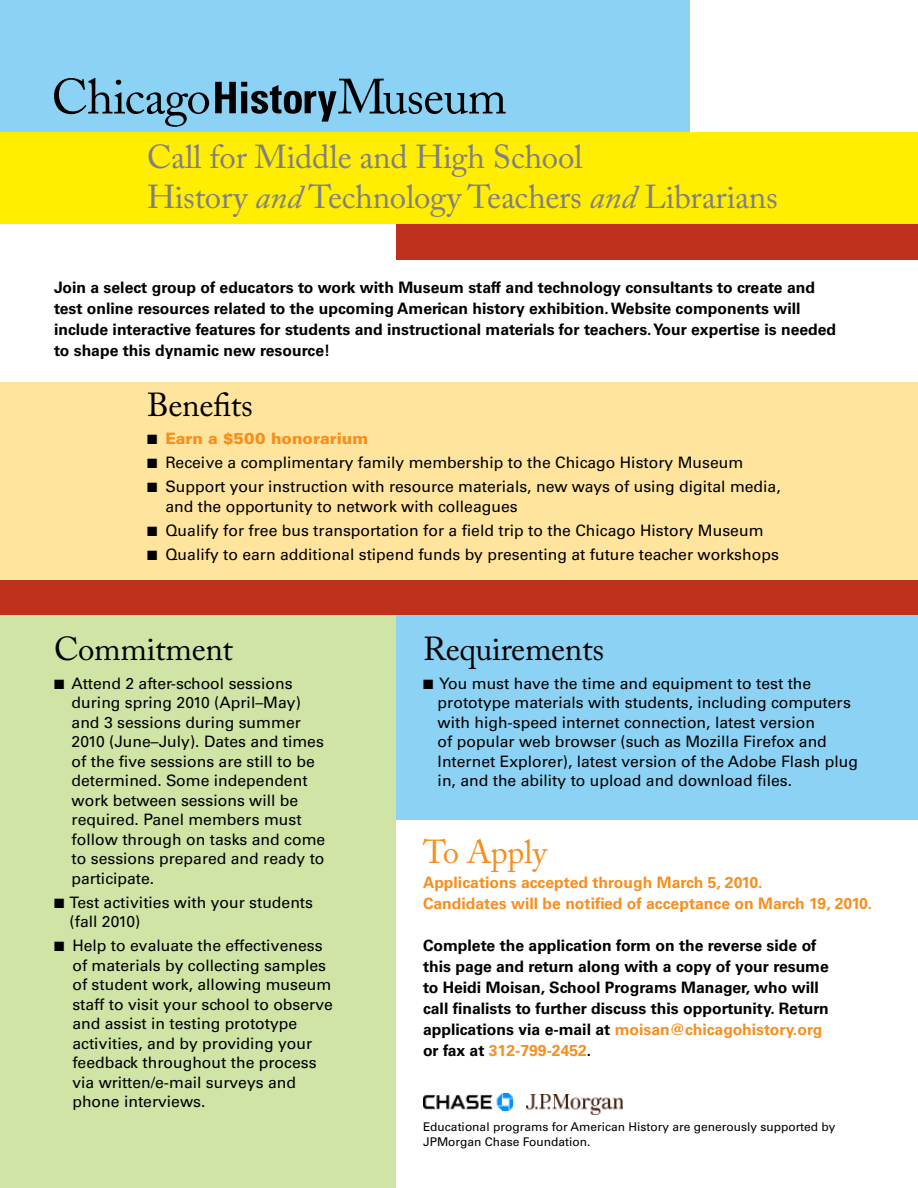
<style>
.page{position:relative;width:918px;height:1188px;background:#fff}
.page>*{position:absolute;margin:0;border:0;box-sizing:border-box;transform-origin:0 0}
.t1{font:33px/39.6px "Adobe Caslon Pro";letter-spacing:-.01em;color:#807f83}
.t2{font:33px "Adobe Caslon Pro";letter-spacing:-.01em;color:#000}
.t3{font:33px "Adobe Caslon Pro";letter-spacing:-.01em;color:#f78f1e}
.t4{font:15.75px/19.5px "Univers LT Std";color:#000}
.t5{font:700 15.75px/21px "Univers LT Std";color:#000}
.t6{font:700 15.75px/21px "Univers LT Std";color:#f78f1e}
.t7{font:900 15.75px "Univers LT Std";color:#f78f1e}
.t8{font:12px/15px "Univers LT Std";color:#000}
.s1{font-style:italic}
.s2{color:#000}
.s3{color:#f78f1e}
</style>
<div class="page">
<div style="left:0;top:596px;width:396px;height:592px;background:#d0e4a6"></div>
<div style="left:396px;top:213px;width:522px;height:47px;background:#bf311a"></div>
<div style="left:396px;top:592px;width:522px;height:228px;background:#8bd2f4"></div>
<div style="left:0;top:0;width:690px;height:135px;background:#8bd2f4"></div>
<div style="left:0;top:382px;width:918px;height:233px;background:#ffe49d"></div>
<svg style="left:54px;top:78px;width:155px;height:49px"></svg>
<svg style="left:215px;top:79px;width:291px;height:43px"></svg>
<div style="left:0;top:132px;width:918px;height:92px;background:#fe0"></div>
<div style="left:0;top:580px;width:918px;height:35px;background:#bf311a"></div>
<img style="left:526px;top:1094px;width:96px;height:20px">
<img style="left:424px;top:1094px;width:89px;height:17px">
<h1 class="t1" style="left:147px;top:137px;width:632px">Call for Middle and High School<br>History <span class="s1">and</span> Technology Teachers <span class="s1">and</span> Librarians</h1>
<p class="t5" style="left:54px;top:277px;width:784px">Join a select group of educators to work with Museum staff and technology consultants to create and test online resources related to the upcoming American history exhibition. Website components will include interactive features for students and instructional materials for teachers. Your expertise is needed to shape this dynamic new resource!</p>
<h1 class="t2" style="left:147px;top:385px;width:107px">Benefits</h1>
<p class="t7" style="left:147px;top:429px;width:223px"><span class="s2">■</span> Earn a $500 honorarium</p>
<p class="t4" style="left:147px;top:453px;width:598px">■ Receive a complimentary family membership to the Chicago History Museum</p>
<p class="t4" style="left:165px;top:477px;width:617px;text-indent:-18px">■ Support your instruction with resource materials, new ways of using digital media, and the opportunity to network with colleagues</p>
<p class="t4" style="left:147px;top:521px;width:618px">■ Qualify for free bus transportation for a field trip to the Chicago History Museum</p>
<p class="t4" style="left:147px;top:545px;width:633px">■ Qualify to earn additional stipend funds by presenting at future teacher workshops</p>
<h1 class="t2" style="left:54px;top:630px;width:181px">Commitment</h1>
<p class="t4" style="left:72px;top:674px;width:255px;text-indent:-18px">■ Attend 2 after-school sessions during spring 2010 (April–May) and 3 sessions during summer<br>2010 (June–July). Dates and times of the five sessions are still to be determined. Some independent work between sessions will be required. Panel members must follow through on tasks and come to sessions prepared and ready to participate.</p>
<p class="t4" style="left:70px;top:893px;width:245px;text-indent:-16px">■ Test activities with your students (fall 2010)</p>
<p class="t4" style="left:72px;top:936px;width:262px;text-indent:-18px">■ Help to evaluate the effectiveness of materials by collecting samples of student work, allowing museum staff to visit your school to observe and assist in testing prototype activities, and by providing your feedback throughout the process via written/e-mail surveys and phone interviews.</p>
<h1 class="t2" style="left:423px;top:630px;width:183px">Requirements</h1>
<p class="t4" style="left:438px;top:674px;width:422px;text-indent:-15px">■ You must have the time and equipment to test the prototype materials with students, including computers with high-speed internet connection, latest version<br>of popular web browser (such as Mozilla Firefox and Internet Explorer), latest version of the Adobe Flash plug in, and the ability to upload and download files.</p>
<h1 class="t3" style="left:423px;top:832px;width:126px">To Apply</h1>
<p class="t6" style="left:423px;top:872px;width:451px">Applications accepted through March 5, 2010.<br>Candidates will be notified of acceptance on March 19, 2010.</p>
<p class="t5" style="left:423px;top:935px;width:407px">Complete the application form on the reverse side of this page and return along with a copy of your resume to Heidi Moisan, School Programs Manager, who will call finalists to further discuss this opportunity. Return applications via e-mail at <span class="s3">moisan@chicagohistory.org </span>or fax at <span class="s3">312-799-2452</span>.</p>
<p class="t8" style="left:423px;top:1120px;width:414px">Educational programs for American History are generously supported by<br>JPMorgan Chase Foundation.</p>
</div>
